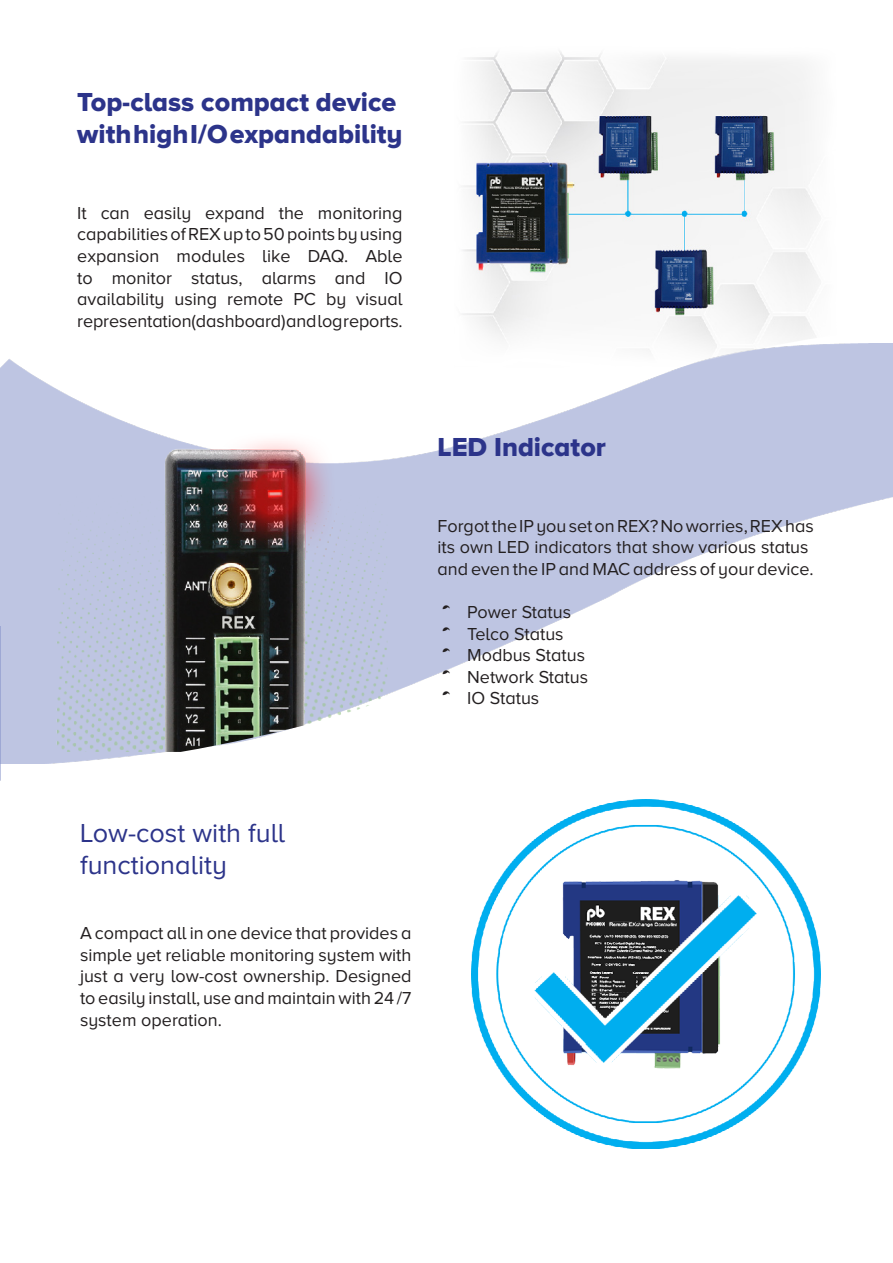
<style>
.page{position:relative;width:893px;height:1263px;background:#fff}
.page>*{position:absolute;margin:0;border:0;box-sizing:border-box;transform-origin:0 0}
.t1{font:27px/32.4px "Proxima Nova A Extrabld";color:#2c348a}
.t2{font:27px "Proxima Nova A";color:#2c348a}
.t3{font:18px/21.6px "Proxima Nova A";color:#231f20}
</style>
<div class="page">
<img style="left:0;top:343px;width:893px;height:421px">
<img style="left:0;top:627px;width:1px;height:154px">
<img style="left:454px;top:51px;width:382px;height:317px">
<img style="left:471px;top:800px;width:349px;height:348px">
<img style="left:54px;top:430px;width:333px;height:322px">
<svg style="left:443px;top:605px;width:7px;height:4px"></svg>
<svg style="left:443px;top:627px;width:7px;height:4px"></svg>
<svg style="left:443px;top:648px;width:7px;height:4px"></svg>
<svg style="left:443px;top:670px;width:7px;height:4px"></svg>
<svg style="left:443px;top:691px;width:7px;height:4px"></svg>
<p class="t1" style="left:77px;top:85px;width:327px">Top-class compact device with high I/O expandability</p>
<p class="t3" style="left:77px;top:202px;width:327px">It can easily expand the monitoring</p>
<p class="t3" style="left:77px;top:223px;width:327px">capabilities of REX up to 50 points by using</p>
<p class="t3" style="left:77px;top:245px;width:327px">expansion modules like DAQ. Able to monitor status, alarms and IO</p>
<p class="t3" style="left:77px;top:288px;width:327px">availability using remote PC by visual</p>
<p class="t3" style="left:77px;top:310px;width:327px">representation(dashboard) and log reports.</p>
<p class="t1" style="left:437px;top:430px;width:170px">LED Indicator</p>
<p class="t3" style="left:437px;top:514px;width:378px">Forgot the IP you set on REX? No worries, REX has its own LED indicators that show various status and even the IP and MAC address of your device.</p>
<p class="t3" style="left:467px;top:601px;width:106px">Power Status</p>
<p class="t3" style="left:467px;top:622px;width:98px">Telco Status</p>
<p class="t3" style="left:467px;top:644px;width:119px">Modbus Status</p>
<p class="t3" style="left:467px;top:666px;width:122px">Network Status</p>
<p class="t3" style="left:467px;top:687px;width:74px">IO Status</p>
<p class="t2" style="left:80px;top:818px;width:207px">Low-cost with full</p>
<p class="t2" style="left:80px;top:850px;width:148px">functionality</p>
<p class="t3" style="left:80px;top:922px;width:333px;text-align:justify">A compact all in one device that provides a simple yet reliable monitoring system with just a very low-cost ownership. Designed to easily install, use and maintain with 24 /7 system operation.</p>
</div>
